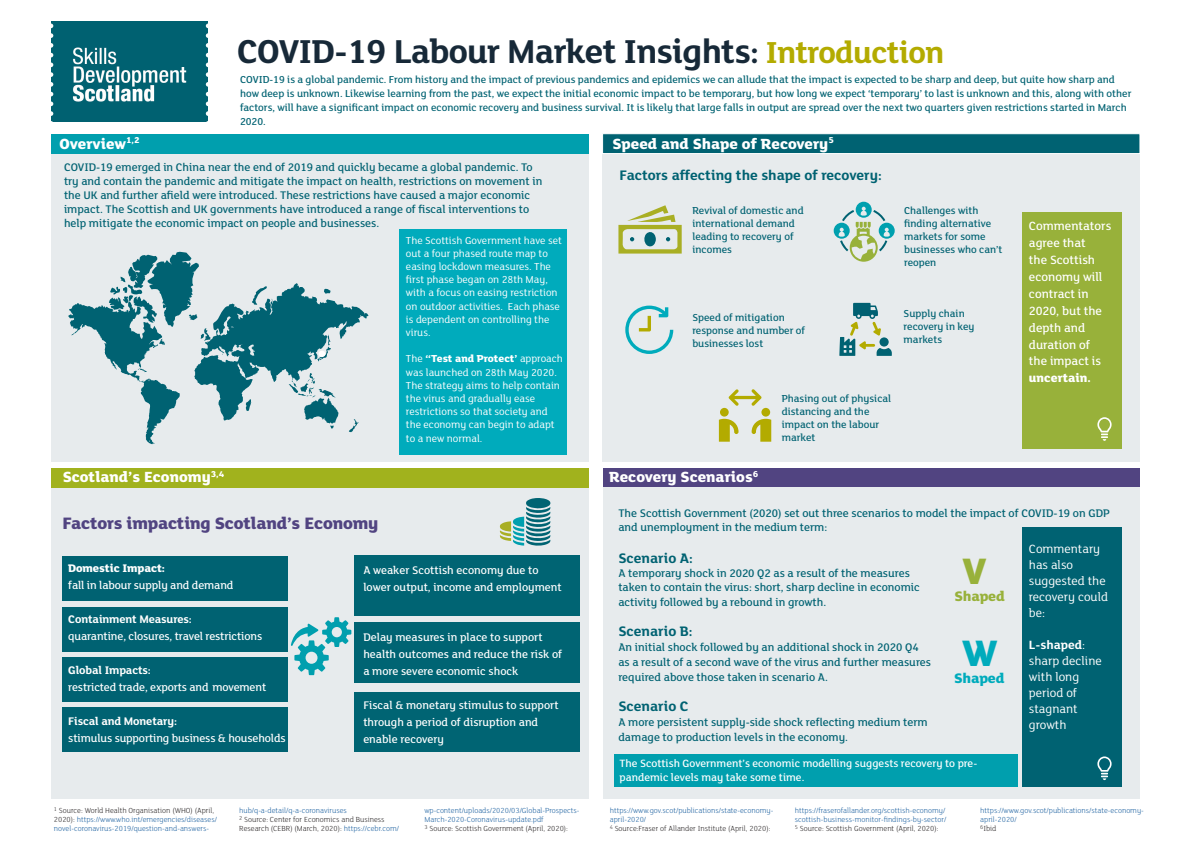
<style>
.page{position:relative;width:1191px;height:842px;background:#fff}
.page>*{position:absolute;margin:0;border:0;box-sizing:border-box;transform-origin:0 0}
.t1{font:800 40px "FS Lola";color:#98b13a}
.t2{font:800 40px "FS Lola";color:#00abbc}
.Title_2{font:700 36px "FS Lola";letter-spacing:-.02em;color:#172938}
.t3{font:800 18px "FS Lola";letter-spacing:-.01em;color:#514481}
.t4{font:800 16px "FS Lola";color:#fff}
.t5{font:700 15px "FS Lola";color:#006272}
.t6{font:800 15px "FS Lola";letter-spacing:-.01em;color:#98b13a}
.t7{font:800 15px "FS Lola";letter-spacing:-.01em;color:#00abbc}
.t8{font:500 13px/16.9px "FS Lola";color:#fff}
.t9{font:13px/16px "FS Lola";color:#fff}
.t10{font:500 12px/14px "FS Lola";color:#006272}
.t11{font:500 12px/16.9px "FS Lola";color:#fff}
.t12{font:700 12px "FS Lola";letter-spacing:-.01em;color:#fff}
.t13{font:800 12px "FS Lola";letter-spacing:-.01em;color:#fff}
.t14{font:500 11.5px/14px "FS Lola";color:#fff}
.t15{font:500 11px/13px "FS Lola";color:#006272}
.Footnote{font:11px/13.2px "FS Lola";color:#fff}
.t16{font:300 8px/9px "FS Lola";color:#175d9e}
.t17{font:300 8px/9px "FS Lola";color:#231f20}
.s1{font-size:33px;color:#b3ab00}
.s2{font-weight:800}
.s3{color:#231f20}
.s4{color:#175d9e}
.s5{font-weight:700}
</style>
<div class="page">
<div style="left:602px;top:149px;width:538px;height:313px;background:#e7ebed"></div>
<img style="left:52px;top:21px;width:155px;height:101px">
<div style="left:51px;top:152px;width:537px;height:310px;background:#e7ebed"></div>
<div style="left:51px;top:134px;width:537px;height:20px;background:#009fae"></div>
<div style="left:602px;top:134px;width:538px;height:20px;background:#006272;border:1px solid #fff"></div>
<div style="left:51px;top:468px;width:537px;height:20px;background:#a1b21d"></div>
<div style="left:51px;top:489px;width:537px;height:310px;background:#e7ebed"></div>
<div style="left:603px;top:468px;width:537px;height:20px;background:#514481"></div>
<div style="left:603px;top:488px;width:537px;height:311px;background:#e7ebed"></div>
<div style="left:400px;top:229px;width:167px;height:226px;background:#00abbc"></div>
<svg style="left:68px;top:252px;width:300px;height:192px"></svg>
<div style="left:354px;top:555px;width:226px;height:61px;background:#006473"></div>
<div style="left:62px;top:556px;width:225px;height:45px;background:#006272"></div>
<div style="left:62px;top:607px;width:225px;height:44px;background:#006272"></div>
<svg style="left:499px;top:498px;width:51px;height:48px"></svg>
<div style="left:62px;top:657px;width:225px;height:45px;background:#006272"></div>
<div style="left:63px;top:707px;width:225px;height:44px;background:#006272"></div>
<svg style="left:291px;top:617px;width:60px;height:58px"></svg>
<div style="left:355px;top:692px;width:225px;height:59px;background:#006473"></div>
<div style="left:355px;top:622px;width:225px;height:61px;background:#006473"></div>
<div style="left:1022px;top:212px;width:100px;height:237px;background:#98b13a"></div>
<svg style="left:625px;top:306px;width:48px;height:48px"></svg>
<svg style="left:719px;top:389px;width:52px;height:53px"></svg>
<svg style="left:839px;top:303px;width:52px;height:53px"></svg>
<svg style="left:833px;top:202px;width:61px;height:60px"></svg>
<svg style="left:618px;top:205px;width:63px;height:49px"></svg>
<div style="left:1022px;top:527px;width:100px;height:260px;background:#006272"></div>
<div style="left:614px;top:754px;width:404px;height:33px;background:#009fae"></div>
<svg style="left:1097px;top:756px;width:14px;height:24px"></svg>
<svg style="left:1097px;top:417px;width:14px;height:24px"></svg>
<svg style="left:318px;top:350px;width:7px;height:7px"></svg>
<p class="Title_2" style="left:237px;top:27px;width:708px">COVID-19 Labour Market Insights: <span class="s1">Introduction</span></p>
<p class="t15" style="left:240px;top:72px;width:893px;line-height:14px">COVID-19 is a global pandemic. From history and the impact of previous pandemics and epidemics we can allude that the impact is expected to be sharp and deep, but quite how sharp and how deep is unknown. Likewise learning from the past, we expect the initial economic impact to be temporary, but how long we expect ‘temporary’ to last is unknown and this, along with other factors, will have a significant impact on economic recovery and business survival. It is likely that large falls in output are spread over the next two quarters given restrictions started in March 2020.</p>
<p class="t4" style="left:60px;top:132px;width:81px">Overview<sup>1,2</sup></p>
<p class="t4" style="left:612px;top:132px;width:223px">Speed and Shape of Recovery<sup>5</sup></p>
<p class="t10" style="left:64px;top:159px;width:480px">COVID-19 emerged in China near the end of 2019 and quickly became a global pandemic. To try and contain the pandemic and mitigate the impact on health, restrictions on movement in the UK and further afield were introduced. These restrictions have caused a major economic impact. The Scottish and UK governments have introduced a range of fiscal interventions to help mitigate the economic impact on people and businesses.</p>
<p class="t4" style="left:63px;top:466px;width:163px">Scotland’s Economy<sup>3,4</sup></p>
<p class="Footnote" style="left:406px;top:233px;width:157px">The Scottish Government have set out a four phased route map to easing lockdown measures. The first phase began on 28th May, with a focus on easing restriction on outdoor activities. Each phase is dependent on controlling the virus.</p>
<p class="Footnote" style="left:406px;top:352px;width:158px">The <span class="s2">‘‘Test and Protect’</span> approach was launched on 28th May 2020.<br>The strategy aims to help contain the virus and gradually ease restrictions so that society and the economy can begin to adapt to a new normal.</p>
<p class="t5" style="left:619px;top:165px;width:264px">Factors affecting the shape of recovery:</p>
<p class="t15" style="left:692px;top:204px;width:113px">Revival of domestic and international demand leading to recovery of incomes</p>
<p class="t15" style="left:692px;top:310px;width:114px">Speed of mitigation response and number of businesses lost</p>
<p class="t4" style="left:609px;top:466px;width:151px">Recovery Scenarios<sup>6</sup></p>
<p class="t15" style="left:781px;top:391px;width:111px">Phasing out of physical distancing and the impact on the labour market</p>
<p class="t15" style="left:904px;top:203px;width:100px">Challenges with finding alternative markets for some businesses who can’t reopen</p>
<p class="t15" style="left:903px;top:307px;width:72px">Supply chain recovery in key markets</p>
<p class="t8" style="left:1029px;top:217px;width:84px">Commentators agree that<br>the Scottish economy will contract in<br>2020, but the depth and duration of the impact is <span class="s2">uncertain.</span></p>
<p class="t3" style="left:62px;top:511px;width:317px">Factors impacting Scotland’s Economy</p>
<p class="t13" style="left:68px;top:560px;width:98px">Domestic Impact:</p>
<p class="t11" style="left:68px;top:577px;width:167px">fall in labour supply and demand</p>
<p class="t12" style="left:68px;top:611px;width:125px">Containment Measures:</p>
<p class="t11" style="left:68px;top:627px;width:195px">quarantine, closures, travel restrictions</p>
<p class="t12" style="left:68px;top:662px;width:84px">Global Impacts:</p>
<p class="t11" style="left:68px;top:678px;width:199px">restricted trade, exports and movement</p>
<p class="t12" style="left:68px;top:713px;width:110px">Fiscal and Monetary:</p>
<p class="t11" style="left:68px;top:729px;width:219px">stimulus supporting business &amp; households</p>
<p class="t11" style="left:363px;top:561px;width:200px">A weaker Scottish economy due to lower output, income and employment</p>
<p class="t11" style="left:363px;top:628px;width:200px">Delay measures in place to support health outcomes and reduce the risk of a more severe economic shock</p>
<p class="t11" style="left:363px;top:696px;width:197px">Fiscal &amp; monetary stimulus to support through a period of disruption and enable recovery</p>
<p class="t16" style="left:54px;top:805px;width:164px"><sup>1</sup> <span class="s3">Source: World Health Organisation (WHO) (April,<br>2020):</span> https://www.who.int/emergencies/diseases/ novel-coronavirus-2019/question-and-answers-</p>
<p class="t16" style="left:239px;top:805px;width:109px">hub/q-a-detail/q-a-coronaviruses</p>
<p class="t17" style="left:239px;top:814px;width:161px"><sup>2</sup> Source: Center for Economics and Business<br>Research (CEBR) (March, 2020): <span class="s4">https://cebr.com/</span></p>
<p class="t16" style="left:424px;top:805px;width:156px">wp-content/uploads/2020/03/Global-Prospects-<br>March-2020-Coronavirus-update.pdf</p>
<p class="t17" style="left:424px;top:823px;width:145px"><sup>3</sup> Source: Scottish Government (April, 2020):</p>
<p class="t10" style="left:618px;top:505px;width:493px">The Scottish Government (2020) set out three scenarios to model the impact of COVID-19 on GDP and unemployment in the medium term:</p>
<p class="t9" style="left:1029px;top:541px;width:81px">Commentary has also suggested the recovery could be:</p>
<p class="t9" style="left:1029px;top:637px;width:74px"><span class="s5">L-shaped</span>: sharp decline with long period of stagnant growth</p>
<p class="t5" style="left:618px;top:547px;width:76px">Scenario A:</p>
<p class="t10" style="left:618px;top:565px;width:303px;line-height:14.5px">A temporary shock in 2020 Q2 as a result of the measures taken to contain the virus: short, sharp decline in economic activity followed by a rebound in growth.</p>
<p class="t5" style="left:618px;top:620px;width:76px">Scenario B:</p>
<p class="t10" style="left:618px;top:639px;width:314px;line-height:15px">An initial shock followed by an additional shock in 2020 Q4 as a result of a second wave of the virus and further measures required above those taken in scenario A.</p>
<p class="t5" style="left:618px;top:695px;width:72px">Scenario C</p>
<p class="t10" style="left:618px;top:714px;width:311px;line-height:15px">A more persistent supply-side shock reflecting medium term damage to production levels in the economy.</p>
<p class="t1" style="left:962px;top:544px;width:26px">V</p>
<p class="t6" style="left:954px;top:586px;width:52px">Shaped</p>
<p class="t2" style="left:962px;top:625px;width:37px">W</p>
<p class="t7" style="left:954px;top:668px;width:52px">Shaped</p>
<p class="t14" style="left:619px;top:756px;width:359px">The Scottish Government’s economic modelling suggests recovery to pre&shy;pandemic levels may take some time.</p>
<p class="t16" style="left:609px;top:805px;width:165px">https://www.gov.scot/publications/state-economy&shy;april-2020/</p>
<p class="t17" style="left:609px;top:824px;width:162px"><sup>4</sup> Source:Fraser of Allander Institute (April, 2020):</p>
<p class="t16" style="left:795px;top:805px;width:153px;line-height:9.6px">https://fraserofallander.org/scottish-economy/ scottish-business-monitor-findings-by-sector/</p>
<p class="t17" style="left:795px;top:824px;width:145px"><sup>5</sup> Source: Scottish Government (April, 2020):</p>
<p class="t16" style="left:980px;top:805px;width:165px">https://www.gov.scot/publications/state-economy&shy;april-2020/</p>
<p class="t17" style="left:980px;top:823px;width:18px"><sup>6</sup>Ibid</p>
</div>
